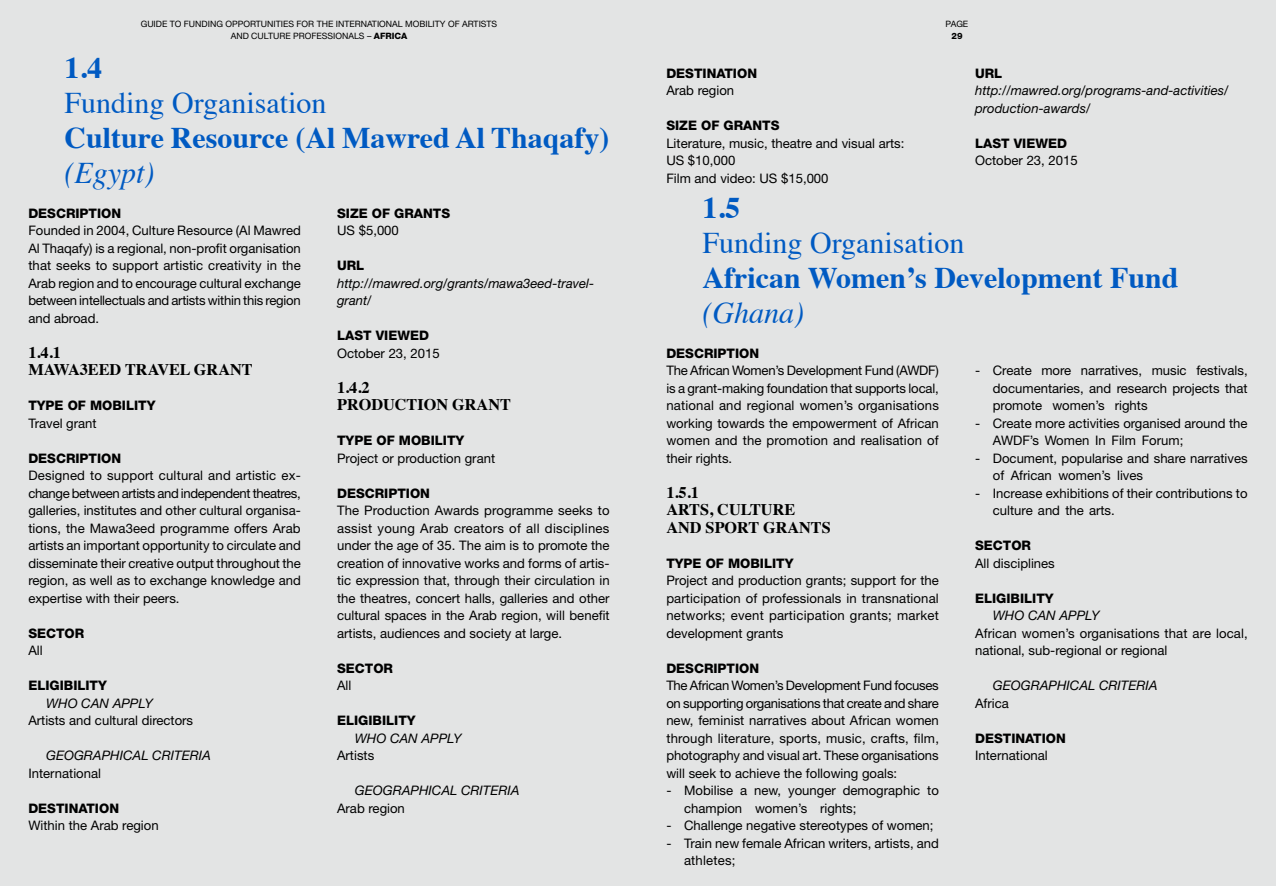
<style>
.page{position:relative;width:1276px;height:886px;background:#e3e4e4}
.page>*{position:absolute;margin:0;border:0;box-sizing:border-box;transform-origin:0 0}
.t1{font:700 30px "Times";color:#005ac2}
.t2{font:30px "Times";color:#005ac2}
.t3{font:italic 30px "Times";color:#005ac2}
.t4{font:700 16.25px/17.5px "Times";color:#000}
.t5{font:13.12px/17.5px "Helvetica Neue";color:#000;text-align:justify}
.t6{font:800 13.12px "Helvetica Neue";color:#000}
.t7{font:italic 13.12px/17.5px "Helvetica Neue";color:#000}
.t8{font:8.75px/11.2px "Helvetica Neue";color:#000;text-align:center}
.t9{font:800 8.75px "Helvetica Neue";color:#000}
.s1{font-weight:800}
</style>
<div class="page">
<p class="t8" style="left:141px;top:18px;width:358px">Guide to funding opportunities for the international mobility of artists and culture professionals – <span class="s1">AFRICA</span></p>
<p class="t8" style="left:945px;top:18px;width:24px">PAGE</p>
<p class="t9" style="left:951px;top:30px;width:13px">29</p>
<h1 class="t1" style="left:65px;top:39px;width:39px">1.4</h1>
<h1 class="t2" style="left:65px;top:74px;width:263px">Funding Organisation</h1>
<h1 class="t1" style="left:65px;top:109px;width:546px">CULTURE RESOURCE (AL MAWRED AL THAQAFY)</h1>
<h1 class="t3" style="left:65px;top:146px;width:91px">(Egypt)</h1>
<p class="t6" style="left:28px;top:205px;width:20px">DESCRIPTION</p>
<p class="t5" style="left:28px;top:221px;width:274px">Founded in 2004, Culture Resource (Al Mawred Al Thaqafy) is a regional, non-profit organisation that seeks to support artistic creativity in the Arab region and to encourage cultural exchange between intellectuals and artists within this region and abroad.</p>
<p class="t4" style="left:28px;top:342px;width:120px">1.4.1<br>MAWA3EED TRAV</p>
<p class="t6" style="left:337px;top:205px;width:17px">SIZE</p>
<p class="t6" style="left:372px;top:205px;width:33px">OF GRANTS</p>
<p class="t5" style="left:337px;top:221px;width:63px">US $5,000</p>
<p class="t6" style="left:337px;top:258px;width:29px">URL</p>
<p class="t7" style="left:337px;top:274px;width:259px">http://mawred.org/grants/mawa3eed-travel&shy;grant/</p>
<p class="t6" style="left:337px;top:328px;width:18px">LAST</p>
<p class="t6" style="left:376px;top:328px;width:10px">VIEWED</p>
<p class="t5" style="left:337px;top:344px;width:104px">October 23, 2015</p>
<p class="t4" style="left:337px;top:377px;width:34px">1.4.2<br>PRO</p>
<p class="t4" style="left:169px;top:359px;width:38px">EL GRA</p>
<p class="t4" style="left:230px;top:359px;width:24px">NT</p>
<p class="t4" style="left:371px;top:394px;width:94px">DUCTION GRA</p>
<p class="t4" style="left:488px;top:394px;width:24px">NT</p>
<p class="t6" style="left:337px;top:433px;width:19px">TYPE</p>
<p class="t6" style="left:376px;top:433px;width:32px">OF MOBILITY</p>
<p class="t5" style="left:337px;top:449px;width:160px">Project or production grant</p>
<p class="t6" style="left:337px;top:485px;width:20px">DESCRIPTION</p>
<p class="t5" style="left:337px;top:501px;width:274px">The Production Awards programme seeks to assist young Arab creators of all disciplines under the age of 35. The aim is to promote the creation of innovative works and forms of artis&shy;tic expression that, through their circulation in the theatres, concert halls, galleries and other cultural spaces in the Arab region, will benefit artists, audiences and society at large.</p>
<p class="t6" style="left:337px;top:660px;width:19px">SECTOR</p>
<p class="t5" style="left:337px;top:676px;width:16px">All</p>
<p class="t6" style="left:337px;top:713px;width:17px">ELIGIBILITY</p>
<p class="t7" style="left:355px;top:729px;width:46px">Who can</p>
<p class="t7" style="left:421px;top:729px;width:10px">apply</p>
<p class="t5" style="left:337px;top:746px;width:39px">Artists</p>
<p class="t7" style="left:355px;top:781px;width:20px">Geographical</p>
<p class="t7" style="left:461px;top:781px;width:9px">criteria</p>
<p class="t5" style="left:337px;top:799px;width:69px">Arab region</p>
<p class="t6" style="left:28px;top:398px;width:19px">TYPE</p>
<p class="t6" style="left:68px;top:398px;width:32px">OF MOBILITY</p>
<p class="t5" style="left:28px;top:414px;width:70px">Travel grant</p>
<p class="t6" style="left:28px;top:450px;width:20px">DESCRIPTION</p>
<p class="t5" style="left:28px;top:466px;width:274px">Designed to support cultural and artistic ex&shy;change between artists and independent theatres, galleries, institutes and other cultural organisa&shy;tions, the Mawa3eed programme offers Arab artists an important opportunity to circulate and disseminate their creative output throughout the region, as well as to exchange knowledge and expertise with their peers.</p>
<p class="t6" style="left:28px;top:625px;width:19px">SECTOR</p>
<p class="t5" style="left:28px;top:641px;width:16px">All</p>
<p class="t6" style="left:28px;top:678px;width:17px">ELIGIBILITY</p>
<p class="t7" style="left:46px;top:694px;width:108px">WHO CAN APPLY</p>
<p class="t5" style="left:28px;top:711px;width:166px">Artists and cultural directors</p>
<p class="t7" style="left:46px;top:746px;width:166px">GEOGRAPHICAL CRITERIA</p>
<p class="t5" style="left:28px;top:764px;width:74px">International</p>
<p class="t6" style="left:28px;top:800px;width:19px">DESTINATION</p>
<p class="t5" style="left:28px;top:816px;width:132px">Within the Arab region</p>
<p class="t6" style="left:666px;top:65px;width:19px">DESTINATION</p>
<p class="t5" style="left:666px;top:81px;width:69px">Arab region</p>
<p class="t6" style="left:666px;top:118px;width:17px">SIZE</p>
<p class="t6" style="left:701px;top:118px;width:33px">OF GRANTS</p>
<p class="t5" style="left:666px;top:134px;width:240px;text-align:left">Literature, music, theatre and visual arts:<br>US $10,000<br>Film and video: US $15,000</p>
<p class="t6" style="left:975px;top:65px;width:29px">URL</p>
<p class="t7" style="left:975px;top:81px;width:255px">http://mawred.org/programs-and-activities/ production-awards/</p>
<p class="t6" style="left:975px;top:135px;width:18px">LAST</p>
<p class="t6" style="left:1013px;top:135px;width:10px">VIEWED</p>
<p class="t5" style="left:975px;top:151px;width:104px">October 23, 2015</p>
<h1 class="t1" style="left:702px;top:179px;width:39px">1.5</h1>
<h1 class="t2" style="left:702px;top:214px;width:263px">Funding Organisation</h1>
<h1 class="t1" style="left:702px;top:249px;width:477px">AFRICAN WOMEN’S DEVELOPMENT FUND</h1>
<h1 class="t3" style="left:702px;top:286px;width:103px">(Ghana)</h1>
<p class="t6" style="left:666px;top:345px;width:20px">DESCRIPTION</p>
<p class="t5" style="left:666px;top:361px;width:274px">The African Women’s Development Fund (AWDF) is a grant-making foundation that supports local, national and regional women’s organisations working towards the empowerment of African women and the promotion and realisation of their rights.</p>
<p class="t4" style="left:666px;top:482px;width:130px">1.5.1<br>ARTS , CULTURE<br>AND SPORT GRA</p>
<p class="t5" style="left:993px;top:361px;width:256px;text-indent:-18px">- Create more narratives, music festivals, documentaries, and research projects that promote women’s rights</p>
<p class="t5" style="left:993px;top:414px;width:256px;text-indent:-18px">- Create more activities organised around the<br>AWDF’s Women In Film Forum;</p>
<p class="t5" style="left:993px;top:449px;width:256px;text-indent:-18px">- Document, popularise and share narratives of African women’s lives</p>
<p class="t5" style="left:993px;top:484px;width:256px;text-indent:-18px">- Increase exhibitions of their contributions to culture and the arts.</p>
<p class="t6" style="left:975px;top:537px;width:19px">SECTOR</p>
<p class="t5" style="left:975px;top:554px;width:81px">All disciplines</p>
<p class="t6" style="left:975px;top:590px;width:17px">ELIGIBILITY</p>
<p class="t7" style="left:993px;top:606px;width:46px">Who can</p>
<p class="t7" style="left:1059px;top:606px;width:10px">apply</p>
<p class="t5" style="left:975px;top:624px;width:274px">African women’s organisations that are local, national, sub-regional or regional</p>
<p class="t7" style="left:993px;top:676px;width:20px">Geographical</p>
<p class="t7" style="left:1099px;top:676px;width:9px">criteria</p>
<p class="t5" style="left:975px;top:694px;width:35px">Africa</p>
<p class="t6" style="left:975px;top:730px;width:19px">DESTINATION</p>
<p class="t5" style="left:975px;top:746px;width:74px">International</p>
<p class="t4" style="left:799px;top:517px;width:30px">NTS</p>
<p class="t6" style="left:666px;top:555px;width:19px">TYPE</p>
<p class="t6" style="left:706px;top:555px;width:32px">OF MOBILITY</p>
<p class="t5" style="left:666px;top:571px;width:274px">Project and production grants; support for the participation of professionals in transnational networks; event participation grants; market development grants</p>
<p class="t6" style="left:666px;top:660px;width:20px">DESCRIPTION</p>
<p class="t5" style="left:666px;top:676px;width:274px">The African Women’s Development Fund focuses on supporting organisations that create and share new, feminist narratives about African women through literature, sports, music, crafts, film, photography and visual art. These organisations will seek to achieve the following goals:</p>
<p class="t5" style="left:684px;top:781px;width:256px;text-indent:-18px">- Mobilise a new, younger demographic to champion women’s rights;</p>
<p class="t5" style="left:666px;top:816px;width:269px">- Challenge negative stereotypes of women;</p>
<p class="t5" style="left:684px;top:834px;width:256px;text-indent:-18px">- Train new female African writers, artists, and athletes;</p>
</div>
